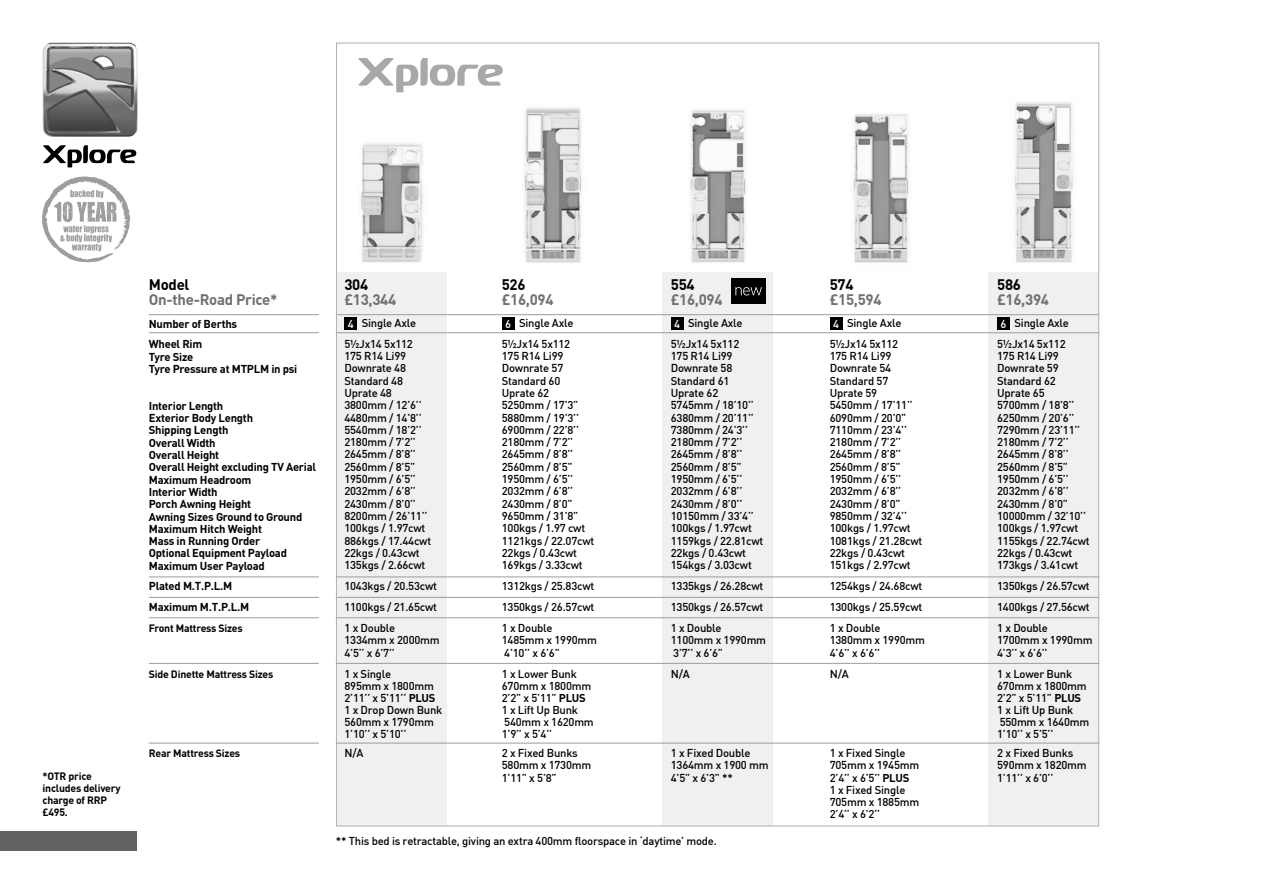
<style>
.page{position:relative;width:1263px;height:893px;background:#fff}
.page>*{position:absolute;margin:0;border:0;box-sizing:border-box;transform-origin:0 0}
.t1{font:700 15px "DIN Pro";letter-spacing:-.02em;color:#706f6f}
.t2{font:700 15px "DIN Pro";letter-spacing:-.02em;color:#000}
.t3{font:500 11.25px/12.3px "DIN";letter-spacing:-.02em;color:#000}
.t4{font:700 11.25px/12.3px "DIN Pro";letter-spacing:-.02em;color:#000}
.t5{font:500 11.25px "DIN";color:#fff}
.t6{font:700 10.5px/12px "DIN Pro";letter-spacing:-.02em;color:#000}
.s1{font-weight:700}
</style>
<div class="page">
<div style="left:662px;top:272px;width:111px;height:553px;background:#f0f0f0"></div>
<div style="left:989px;top:272px;width:110px;height:553px;background:#f0f0f0"></div>
<div style="left:336px;top:272px;width:110px;height:553px;background:#f0f0f0"></div>
<hr style="left:149px;top:332px;width:170px;height:1px;background:#9d9d9c">
<hr style="left:336px;top:332px;width:763px;height:1px;background:#9d9d9c">
<hr style="left:149px;top:314px;width:170px;height:1px;background:#9d9d9c">
<hr style="left:336px;top:314px;width:763px;height:1px;background:#9d9d9c">
<hr style="left:149px;top:597px;width:170px;height:1px;background:#9d9d9c">
<hr style="left:336px;top:597px;width:763px;height:1px;background:#9d9d9c">
<hr style="left:149px;top:617px;width:170px;height:1px;background:#9d9d9c">
<hr style="left:336px;top:617px;width:763px;height:1px;background:#9d9d9c">
<svg style="left:42px;top:176px;width:89px;height:86px"></svg>
<div style="left:0;top:831px;width:136px;height:19px;background:#646363"></div>
<hr style="left:149px;top:743px;width:170px;height:1px;background:#9d9d9c">
<hr style="left:336px;top:743px;width:763px;height:1px;background:#9d9d9c">
<hr style="left:149px;top:663px;width:170px;height:1px;background:#9d9d9c">
<hr style="left:336px;top:663px;width:763px;height:1px;background:#9d9d9c">
<svg style="left:358px;top:58px;width:145px;height:34px"></svg>
<svg style="left:43px;top:145px;width:94px;height:22px"></svg>
<img style="left:43px;top:43px;width:95px;height:94px">
<img style="left:361px;top:143px;width:62px;height:119px">
<img style="left:524px;top:108px;width:58px;height:155px">
<img style="left:690px;top:110px;width:56px;height:152px">
<img style="left:853px;top:114px;width:56px;height:149px">
<img style="left:1014px;top:102px;width:59px;height:161px">
<hr style="left:149px;top:577px;width:170px;height:1px;background:#9d9d9c">
<hr style="left:336px;top:577px;width:763px;height:1px;background:#9d9d9c">
<div style="left:731px;top:279px;width:34px;height:25px;background:#000"></div>
<svg style="left:735px;top:287px;width:27px;height:8px"></svg>
<div style="left:344px;top:317px;width:13px;height:13px;background:#000"></div>
<div style="left:502px;top:317px;width:12px;height:13px;background:#000"></div>
<div style="left:671px;top:317px;width:13px;height:13px;background:#000"></div>
<div style="left:830px;top:317px;width:12px;height:13px;background:#000"></div>
<div style="left:997px;top:317px;width:13px;height:13px;background:#000"></div>
<p class="t6" style="left:43px;top:770px;width:80px">*OTR price includes delivery charge of RRP £495.</p>
<h1 class="t2" style="left:149px;top:275px;width:42px">Model</h1>
<h1 class="t1" style="left:149px;top:289px;width:130px">On-the-Road Price*</h1>
<p class="t4" style="left:149px;top:313px;width:90px;line-height:20.9px">Number of Berths<br>Wheel Rim</p>
<p class="t4" style="left:149px;top:350px;width:150px">Tyre Size<br>Tyre Pressure at MTPLM in psi</p>
<p class="t4" style="left:149px;top:399px;width:169px">Interior Length<br>Exterior Body Length<br>Shipping Length<br>Overall Width<br>Overall Height<br>Overall Height excluding TV Aerial<br>Maximum Headroom<br>Interior Width<br>Porch Awning Height<br>Awning Sizes Ground to Ground<br>Maximum Hitch Weight<br>Mass in Running Order<br>Optional Equipment Payload<br>Maximum User Payload</p>
<p class="t4" style="left:149px;top:576px;width:102px;line-height:20.9px">Plated M.T.P.L.M<br>Maximum M.T.P.L.M</p>
<p class="t6" style="left:149px;top:622px;width:95px">Front Mattress Sizes</p>
<p class="t6" style="left:149px;top:668px;width:126px">Side Dinette Mattress Sizes</p>
<h1 class="t2" style="left:344px;top:275px;width:25px">304</h1>
<h1 class="t1" style="left:344px;top:289px;width:53px">£13,344</h1>
<h1 class="t2" style="left:502px;top:275px;width:25px">526</h1>
<h1 class="t1" style="left:502px;top:289px;width:53px">£16,094</h1>
<h1 class="t2" style="left:671px;top:275px;width:25px">554</h1>
<h1 class="t1" style="left:671px;top:289px;width:53px">£16,094</h1>
<h1 class="t2" style="left:830px;top:275px;width:25px">574</h1>
<h1 class="t1" style="left:830px;top:289px;width:53px">£15,594</h1>
<h1 class="t2" style="left:997px;top:275px;width:25px">586</h1>
<h1 class="t1" style="left:997px;top:289px;width:53px">£16,394</h1>
<p class="t3" style="left:344px;top:312px;width:73px;line-height:20.9px;text-align:right">Single Axle<br>5½Jx14 5x112</p>
<p class="t3" style="left:344px;top:349px;width:88px">175 R14 Li99<br>Downrate 48<br>Standard 48<br>Uprate 48<br>3800mm / 12’6’’<br>4480mm / 14’8’’<br>5540mm / 18’2’’<br>2180mm / 7’2’’<br>2645mm / 8’8’’<br>2560mm / 8’5”<br>1950mm / 6’5’’<br>2032mm / 6’8’’<br>2430mm / 8’0’’<br>8200mm / 26’11’’<br>100kgs / 1.97cwt<br>886kgs / 17.44cwt<br>22kgs / 0.43cwt<br>135kgs / 2.66cwt</p>
<p class="t3" style="left:344px;top:575px;width:94px;line-height:20.9px">1043kgs / 20.53cwt<br>1100kgs / 21.65cwt</p>
<p class="t3" style="left:502px;top:312px;width:73px;line-height:20.9px;text-align:right">Single Axle<br>5½Jx14 5x112</p>
<p class="t3" style="left:502px;top:349px;width:94px">175 R14 Li99<br>Downrate 57<br>Standard 60<br>Uprate 62<br>5250mm / 17’3”<br>5880mm / 19’3’’<br>6900mm / 22’8’’<br>2180mm / 7’2’’<br>2645mm / 8’8’’<br>2560mm / 8’5”<br>1950mm / 6’5’’<br>2032mm / 6’8’’<br>2430mm / 8’0”<br>9650mm / 31’8”<br>100kgs / 1.97 cwt<br>1121kgs / 22.07cwt<br>22kgs / 0.43cwt<br>169kgs / 3.33cwt</p>
<p class="t3" style="left:502px;top:575px;width:94px;line-height:20.9px">1312kgs / 25.83cwt<br>1350kgs / 26.57cwt</p>
<p class="t3" style="left:671px;top:312px;width:73px;line-height:20.9px;text-align:right">Single Axle<br>5½Jx14 5x112</p>
<p class="t3" style="left:671px;top:349px;width:94px">175 R14 Li99<br>Downrate 58<br>Standard 61<br>Uprate 62<br>5745mm / 18’10’’<br>6380mm / 20’11’’<br>7380mm / 24’3’’<br>2180mm / 7’2’’<br>2645mm / 8’8’’<br>2560mm / 8’5”<br>1950mm / 6’5’’<br>2032mm / 6’8’’<br>2430mm / 8’0’’<br>10150mm / 33’4’’<br>100kgs / 1.97cwt<br>1159kgs / 22.81cwt<br>22kgs / 0.43cwt<br>154kgs / 3.03cwt</p>
<p class="t3" style="left:671px;top:575px;width:94px;line-height:20.9px">1335kgs / 26.28cwt<br>1350kgs / 26.57cwt</p>
<p class="t3" style="left:830px;top:312px;width:73px;line-height:20.9px;text-align:right">Single Axle<br>5½Jx14 5x112</p>
<p class="t3" style="left:830px;top:349px;width:94px">175 R14 Li99<br>Downrate 54<br>Standard 57<br>Uprate 59<br>5450mm / 17’11’’<br>6090mm / 20’0”<br>7110mm / 23’4’’<br>2180mm / 7’2’’<br>2645mm / 8’8’’<br>2560mm / 8’5”<br>1950mm / 6’5’’<br>2032mm / 6’8’’<br>2430mm / 8’0”<br>9850mm / 32’4’’<br>100kgs / 1.97cwt<br>1081kgs / 21.28cwt<br>22kgs / 0.43cwt<br>151kgs / 2.97cwt</p>
<p class="t3" style="left:830px;top:575px;width:94px;line-height:20.9px">1254kgs / 24.68cwt<br>1300kgs / 25.59cwt</p>
<p class="t3" style="left:997px;top:312px;width:73px;line-height:20.9px;text-align:right">Single Axle<br>5½Jx14 5x112</p>
<p class="t3" style="left:997px;top:349px;width:94px">175 R14 Li99<br>Downrate 59<br>Standard 62<br>Uprate 65<br>5700mm / 18’8’’<br>6250mm / 20’6’’<br>7290mm / 23’11’’<br>2180mm / 7’2’’<br>2645mm / 8’8’’<br>2560mm / 8’5”<br>1950mm / 6’5’’<br>2032mm / 6’8’’<br>2430mm / 8’0”<br>10000mm / 32’10’’<br>100kgs / 1.97cwt<br>1155kgs / 22.74cwt<br>22kgs / 0.43cwt<br>173kgs / 3.41cwt</p>
<p class="t3" style="left:997px;top:575px;width:94px;line-height:20.9px">1350kgs / 26.57cwt<br>1400kgs / 27.56cwt</p>
<p class="t5" style="left:348px;top:317px;width:7px">4</p>
<p class="t5" style="left:505px;top:317px;width:7px">6</p>
<p class="t5" style="left:674px;top:317px;width:7px">4</p>
<p class="t5" style="left:833px;top:317px;width:7px">4</p>
<p class="t5" style="left:1000px;top:317px;width:7px">6</p>
<p class="t3" style="left:344px;top:621px;width:97px">1 x Double<br>1334mm x 2000mm<br>4’5’’ x 6’7’’</p>
<p class="t3" style="left:830px;top:621px;width:97px">1 x Double<br>1380mm x 1990mm<br>4’6’’ x 6’6’’</p>
<p class="t3" style="left:997px;top:621px;width:97px">1 x Double<br>1700mm x 1990mm<br>4’3’’ x 6’6’’</p>
<p class="t3" style="left:502px;top:621px;width:97px">1 x Double<br>1485mm x 1990mm<br>4’10’’ x 6’6”</p>
<p class="t3" style="left:671px;top:621px;width:97px">1 x Double<br>1100mm x 1990mm<br>3’7’’ x 6’6”</p>
<p class="t3" style="left:344px;top:667px;width:100px">1 x Single<br>895mm x 1800mm<br>2’11’’ x 5’11’’ <span class="s1">PLUS<br></span>1 x Drop Down Bunk<br>560mm x 1790mm<br>1’10’’ x 5’10’’</p>
<p class="t3" style="left:502px;top:667px;width:94px">1 x Lower Bunk<br>670mm x 1800mm<br>2’2” x 5’11” <span class="s1">PLUS<br></span>1 x Lift Up Bunk<br>540mm x 1620mm<br>1’9’’ x 5’4’’</p>
<p class="t3" style="left:671px;top:667px;width:20px">N/A</p>
<p class="t3" style="left:830px;top:667px;width:20px">N/A</p>
<p class="t3" style="left:997px;top:667px;width:94px">1 x Lower Bunk<br>670mm x 1800mm<br>2’2” x 5’11” <span class="s1">PLUS<br></span>1 x Lift Up Bunk<br>550mm x 1640mm<br>1’10’’ x 5’5’’</p>
<p class="t3" style="left:344px;top:746px;width:20px">N/A</p>
<p class="t6" style="left:149px;top:747px;width:93px">Rear Mattress Sizes</p>
<p class="t3" style="left:502px;top:746px;width:91px">2 x Fixed Bunks<br>580mm x 1730mm<br>1’11” x 5’8”</p>
<p class="t3" style="left:671px;top:746px;width:99px">1 x Fixed Double<br>1364mm x 1900 mm<br>4’5” x 6’3” **</p>
<p class="t3" style="left:830px;top:746px;width:91px">1 x Fixed Single<br>705mm x 1945mm<br>2’4’’ x 6’5’’ <span class="s1">PLUS<br></span>1 x Fixed Single<br>705mm x 1885mm<br>2’4’’ x 6’2’’</p>
<p class="t3" style="left:997px;top:746px;width:91px">2 x Fixed Bunks<br>590mm x 1820mm<br>1’11’’ x 6’0’’</p>
<p class="t3" style="left:336px;top:834px;width:382px">** This bed is retractable, giving an extra 400mm floorspace in ‘daytime’ mode.</p>
</div>
